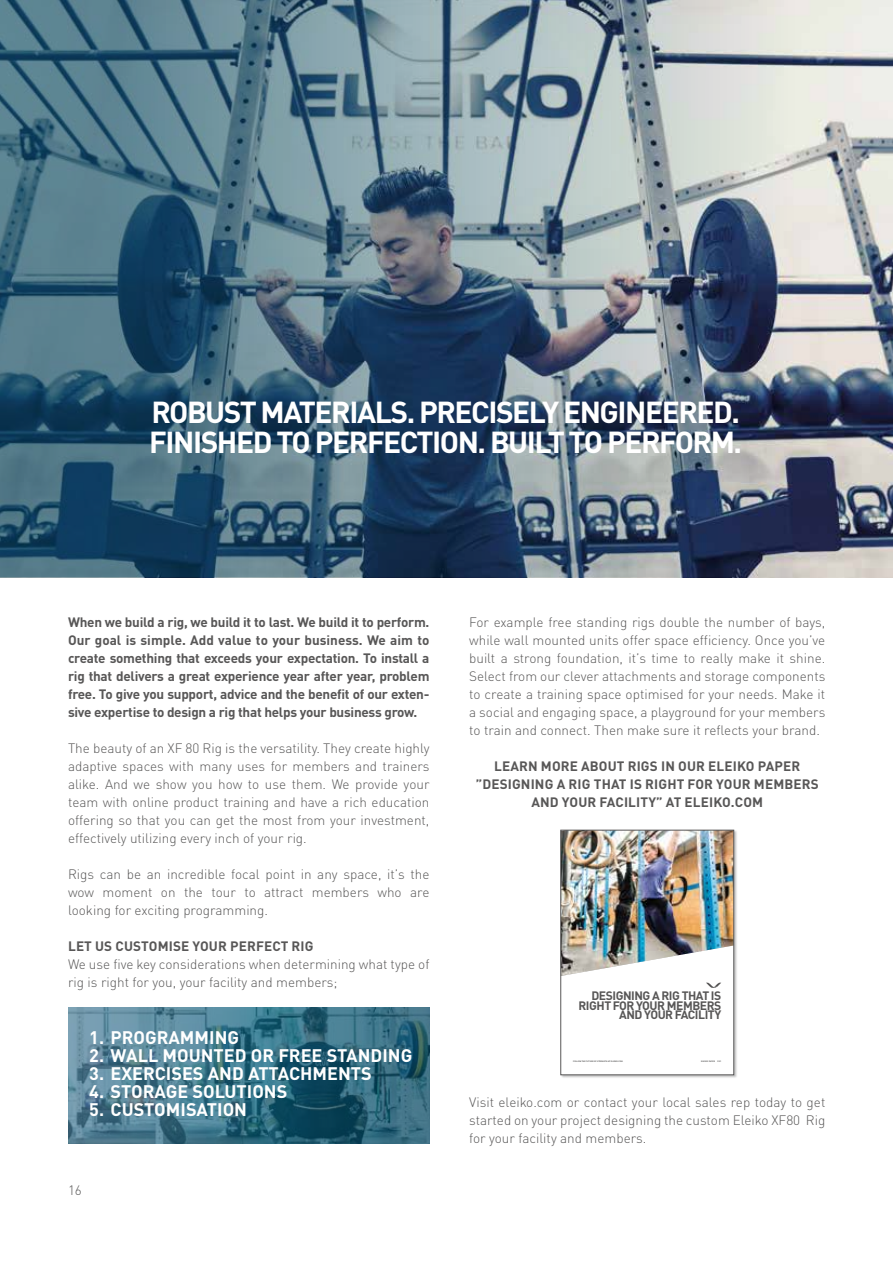
<style>
.page{position:relative;width:893px;height:1263px;background:#fff}
.page>*{position:absolute;margin:0;border:0;box-sizing:border-box;transform-origin:0 0}
.t1{font:700 30px/30px "DIN Pro";letter-spacing:-.05em;color:#fff}
.t2{font:700 18px "DIN Pro";color:#fff}
.t3{font:300 13.5px/18px "DIN Pro";color:#585757;text-align:justify}
.t4{font:700 13.5px/18px "DIN Pro";letter-spacing:.01em;color:#585757;text-align:justify}
.t5{font:700 12.15px/9.6px "DIN Pro";letter-spacing:-.04em;color:#585757;text-align:right}
.t6{font:700 2.1px "DIN Pro";letter-spacing:.01em;color:#585757}
</style>
<div class="page">
<img style="left:0;top:0;width:893px;height:578px">
<div style="left:561px;top:830px;width:177px;height:249px;background:#000;opacity:.25"></div>
<div style="left:561px;top:830px;width:173px;height:245px;background:#fff"></div>
<svg style="left:706px;top:983px;width:15px;height:5px"></svg>
<img style="left:563px;top:832px;width:169px;height:144px">
<div style="left:561px;top:830px;width:173px;height:245px;border:1px solid #585757"></div>
<svg style="left:68px;top:1008px;width:361px;height:136px;background:#3c7185"></svg>
<h1 class="t1" style="left:149px;top:396px;width:594px">ROBUST MATERIALS. PRECISELY ENGINEERED.<br>FINISHED TO PERFECTION. BUILT TO PERFORM.</h1>
<p class="t4" style="left:68px;top:612px;width:363px">When we build a rig, we build it to last. We build it to perform.<br>Our goal is simple. Add value to your business. We aim to create something that exceeds your expectation. To install a rig that delivers a great experience year after year, problem free. To give you support, advice and the benefit of our exten&shy;sive expertise to design a rig that helps your business grow.</p>
<p class="t3" style="left:68px;top:738px;width:363px">The beauty of an XF 80 Rig is the versatility. They create highly adaptive spaces with many uses for members and trainers alike. And we show you how to use them. We provide your team with online product training and have a rich education offering so that you can get the most from your investment, effectively utilizing every inch of your rig.</p>
<p class="t3" style="left:68px;top:864px;width:363px">Rigs can be an incredible focal point in any space, it’s the wow moment on the tour to attract members who are looking for exciting programming.</p>
<p class="t4" style="left:68px;top:936px;width:247px">LET US CUSTOMISE YOUR PERFECT RIG</p>
<p class="t3" style="left:68px;top:954px;width:363px">We use five key considerations when determining what type of rig is right for you, your facility and members;</p>
<h2 class="t2" style="left:89px;top:1024px;width:151px">1. PROGRAMMING</h2>
<h2 class="t2" style="left:89px;top:1042px;width:325px">2. WALL MOUNTED OR FREE STANDING</h2>
<h2 class="t2" style="left:89px;top:1060px;width:284px">3. EXERCISES AND ATTACHMENTS</h2>
<h2 class="t2" style="left:89px;top:1078px;width:200px">4. STORAGE SOLUTIONS</h2>
<h2 class="t2" style="left:89px;top:1096px;width:159px">5. CUSTOMISATION</h2>
<p class="t3" style="left:68px;top:1180px;width:15px">16</p>
<p class="t3" style="left:469px;top:612px;width:358px">For example free standing rigs double the number of bays, while wall mounted units offer space efficiency. Once you’ve built a strong foundation, it’s time to really make it shine.<br>Select from our clever attachments and storage components to create a training space optimised for your needs. Make it a social and engaging space, a playground for your members to train and connect. Then make sure it reflects your brand.</p>
<p class="t4" style="left:476px;top:756px;width:344px;text-align:center">LEARN MORE ABOUT RIGS IN OUR ELEIKO PAPER ”DESIGNING A RIG THAT IS RIGHT FOR YOUR MEMBERS<br>AND YOUR FACILITY” AT ELEIKO.COM</p>
<p class="t5" style="left:578px;top:990px;width:144px">DESIGNING A RIG THAT IS<br>RIGHT FOR YOUR MEMBERS<br>AND YOUR FACILITY</p>
<p class="t6" style="left:573px;top:1060px;width:51px">FOLLOW THE FUTURE OF STRENGTH AT ELEIKO.COM</p>
<p class="t6" style="left:701px;top:1060px;width:22px">ELEIKO PAPER P.01</p>
<p class="t3" style="left:469px;top:1092px;width:358px">Visit eleiko.com or contact your local sales rep today to get started on your project designing the custom Eleiko XF80 Rig for your facility and members.</p>
</div>
